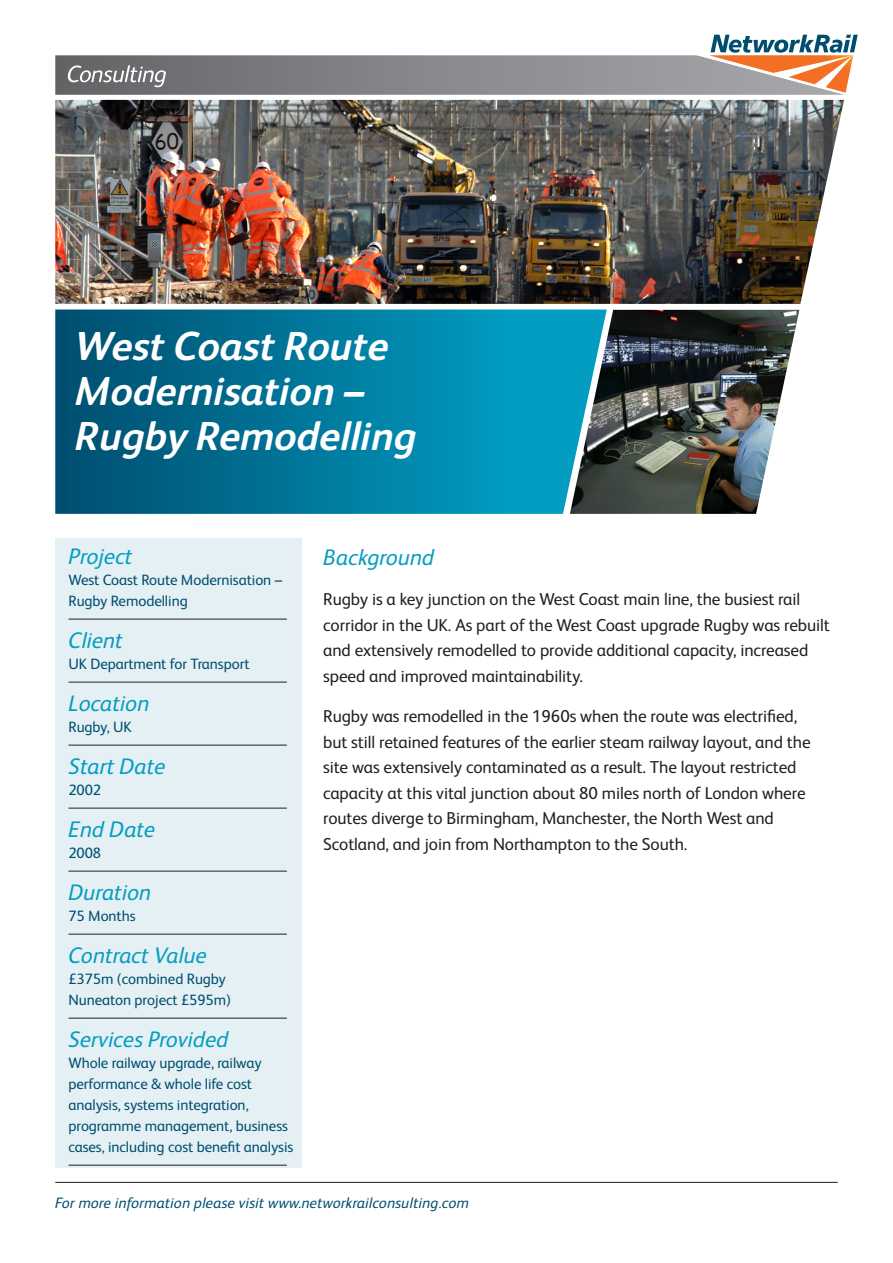
<style>
.page{position:relative;width:893px;height:1263px;background:#fff}
.page>*{position:absolute;margin:0;border:0;box-sizing:border-box;transform-origin:0 0}
.t1{font:italic 700 40.5px/45px "Network Rail Sans";color:#fff}
.t2{font:italic 22.5px "Network Rail Sans";color:#039dc1}
.t3{font:17.25px/25.5px "Network Rail Sans";letter-spacing:-.005em;color:#231f20}
.t4{font:15px/21px "Network Rail Sans";letter-spacing:-.005em;color:#004e6f}
.t5{font:italic 15px "Network Rail Sans";letter-spacing:.01em;color:#004e6f}
</style>
<div class="page">
<img style="left:607px;top:310px;width:192px;height:204px">
<img style="left:55px;top:102px;width:789px;height:202px">
<svg style="left:55px;top:34px;width:803px;height:68px"></svg>
<svg style="left:55px;top:309px;width:552px;height:205px;background:#067a9b"></svg>
<hr style="left:55px;top:1182px;width:783px;height:1px;background:#231f20">
<div style="left:55px;top:538px;width:247px;height:630px;background:#e4f0f4"></div>
<hr style="left:68px;top:619px;width:219px;height:1px;background:#231f20">
<hr style="left:68px;top:682px;width:219px;height:1px;background:#231f20">
<hr style="left:68px;top:745px;width:219px;height:1px;background:#231f20">
<hr style="left:68px;top:808px;width:219px;height:1px;background:#231f20">
<hr style="left:68px;top:871px;width:219px;height:1px;background:#231f20">
<hr style="left:68px;top:934px;width:219px;height:1px;background:#231f20">
<hr style="left:68px;top:1018px;width:219px;height:1px;background:#231f20">
<hr style="left:68px;top:1165px;width:219px;height:1px;background:#231f20">
<p class="t1" style="left:75px;top:321px;width:343px">West Coast Route<br>Modernisation –<br>Rugby Remodelling</p>
<p class="t2" style="left:68px;top:541px;width:65px">Project</p>
<p class="t4" style="left:68px;top:568px;width:215px">West Coast Route Modernisation –<br>Rugby Remodelling</p>
<p class="t2" style="left:68px;top:625px;width:56px">Client</p>
<p class="t4" style="left:68px;top:652px;width:183px">UK Department for Transport</p>
<p class="t2" style="left:68px;top:688px;width:82px">Location</p>
<p class="t4" style="left:68px;top:715px;width:65px">Rugby, UK</p>
<p class="t2" style="left:68px;top:751px;width:98px">Start Date</p>
<p class="t4" style="left:68px;top:778px;width:34px">2002</p>
<p class="t2" style="left:68px;top:814px;width:88px">End Date</p>
<p class="t4" style="left:68px;top:841px;width:34px">2008</p>
<p class="t2" style="left:68px;top:877px;width:84px">Duration</p>
<p class="t4" style="left:68px;top:904px;width:69px">75 Months</p>
<p class="t2" style="left:68px;top:940px;width:140px">Contract Value</p>
<p class="t4" style="left:68px;top:967px;width:164px">£375m (combined Rugby<br>Nuneaton project £595m)</p>
<p class="t2" style="left:68px;top:1024px;width:161px">Services Provided</p>
<p class="t4" style="left:68px;top:1051px;width:226px">Whole railway upgrade, railway performance &amp; whole life cost analysis, systems integration, programme management, business cases, including cost benefit analysis</p>
<p class="t2" style="left:323px;top:542px;width:112px">Background</p>
<p class="t3" style="left:323px;top:586px;width:508px">Rugby is a key junction on the West Coast main line, the busiest rail corridor in the UK. As part of the West Coast upgrade Rugby was rebuilt and extensively remodelled to provide additional capacity, increased speed and improved maintainability.</p>
<p class="t3" style="left:323px;top:703px;width:489px">Rugby was remodelled in the 1960s when the route was electrified, but still retained features of the earlier steam railway layout, and the site was extensively contaminated as a result. The layout restricted capacity at this vital junction about 80 miles north of London where routes diverge to Birmingham, Manchester, the North West and Scotland, and join from Northampton to the South.</p>
<p class="t5" style="left:55px;top:1193px;width:415px">For more information please visit www.networkrailconsulting.com</p>
</div>
